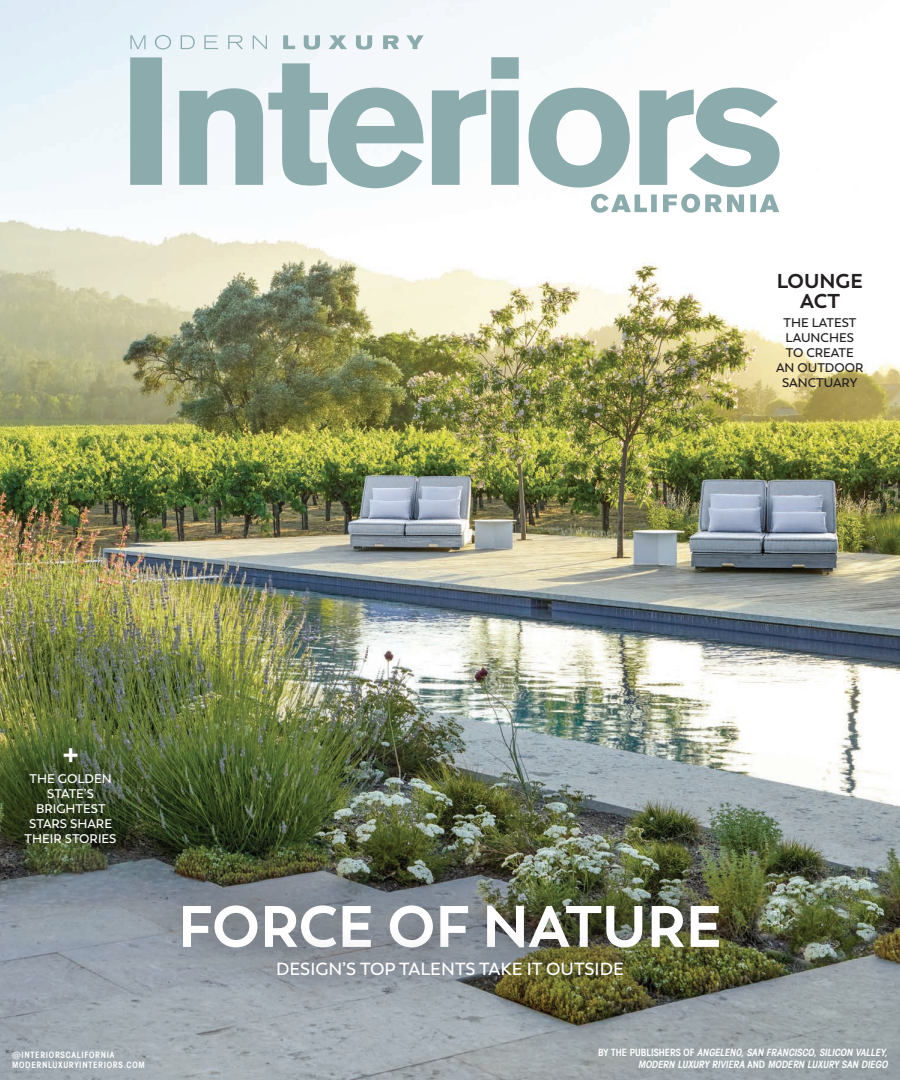
<style>
.page{position:relative;width:900px;height:1080px;background:#fff}
.page>*{position:absolute;margin:0;border:0;box-sizing:border-box;transform-origin:0 0}
.t1{font:700 58.25px "Trenda";color:#fff}
.t2{font:700 30px "Trenda";color:#fff}
.t3{font:700 20px/20px "Trenda";color:#231f20;text-align:center}
.t4{font:600 17.5px "Trenda";color:#fff}
.t5{font:600 12.5px/15px "Trenda";color:#fff;text-align:center}
.t6{font:600 12.5px/15px "Trenda";color:#231f20;text-align:center}
.t7{font:italic 600 condensed 10px/11.2px "Avant Garde IT Cby BT";color:#fff;text-align:right}
.t8{font:600 condensed 8.75px/10px "Avant Garde IT Cby BT";letter-spacing:.08em;color:#fff}
.s1{font-style:normal}
</style>
<div class="page">
<img style="left:0;top:0;width:900px;height:1080px">
<div style="left:143px;top:866px;width:613px;height:149px;background:#231f20;opacity:.75"></div>
<div style="left:242px;top:923px;width:416px;height:91px;background:#231f20;opacity:.75"></div>
<svg style="left:591px;top:194px;width:188px;height:19px"></svg>
<svg style="left:130px;top:35px;width:15px;height:14px"></svg>
<svg style="left:155px;top:35px;width:16px;height:14px"></svg>
<svg style="left:181px;top:35px;width:14px;height:14px"></svg>
<svg style="left:204px;top:35px;width:14px;height:14px"></svg>
<svg style="left:228px;top:35px;width:15px;height:14px"></svg>
<svg style="left:253px;top:35px;width:14px;height:14px"></svg>
<svg style="left:283px;top:35px;width:12px;height:14px"></svg>
<svg style="left:304px;top:35px;width:16px;height:15px"></svg>
<svg style="left:329px;top:35px;width:18px;height:14px"></svg>
<svg style="left:356px;top:35px;width:16px;height:15px"></svg>
<svg style="left:383px;top:35px;width:16px;height:14px"></svg>
<svg style="left:406px;top:35px;width:18px;height:14px"></svg>
<svg style="left:130px;top:57px;width:650px;height:131px"></svg>
<p class="t3" style="left:777px;top:272px;width:88px">LOUNGE<br>ACT</p>
<p class="t6" style="left:776px;top:315px;width:89px">THE LATEST<br>LAUNCHES<br>TO CREATE<br>AN OUTDOOR<br>SANCTUARY</p>
<p class="t2" style="left:62px;top:735px;width:18px">+</p>
<p class="t5" style="left:25px;top:771px;width:93px">THE GOLDEN<br>STATE’S<br>BRIGHTEST<br>STARS SHARE<br>THEIR STORIES</p>
<p class="t8" style="left:12px;top:1050px;width:134px">@INTERIORSCALIFORNIA<br>MODERNLUXURYINTERIORS.COM</p>
<p class="t1" style="left:178px;top:890px;width:545px">FORCE OF NATURE</p>
<p class="t4" style="left:276px;top:958px;width:349px">DESIGN’S TOP TALENTS TAKE IT OUTSIDE</p>
<p class="t7" style="left:598px;top:1047px;width:293px"><span class="s1">B Y T H E P U B L I S H E R S O F</span> ANGELEN0<span class="s1">,</span> SAN FRANCISCO<span class="s1">,</span> SILICON VALLEY<span class="s1">,<br></span>MODERN LUXURY RIVIERA <span class="s1">A N D</span> MODERN LUXURY SAN DIEGO</p>
</div>
